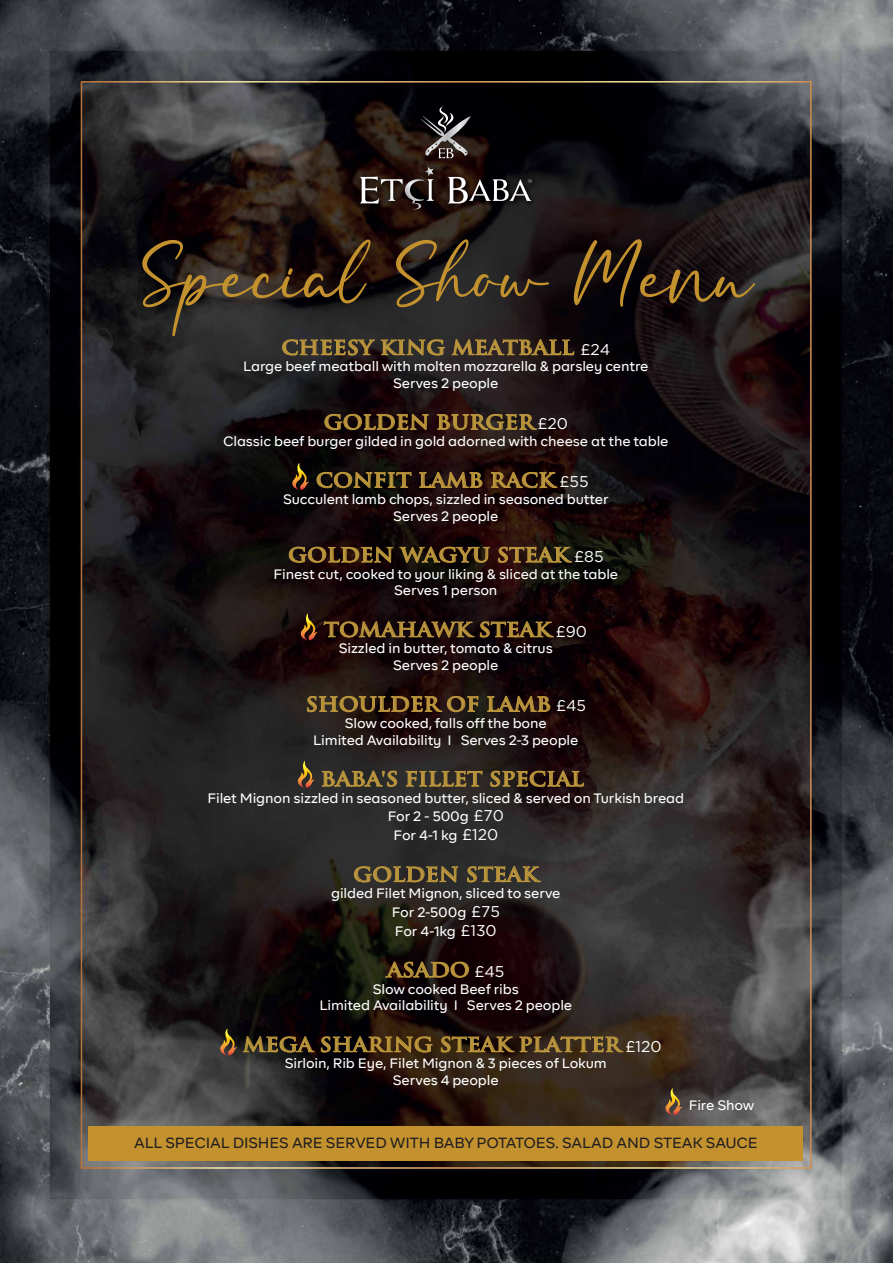
<style>
.page{position:relative;width:893px;height:1263px;background:#fff}
.page>*{position:absolute;margin:0;border:0;box-sizing:border-box;transform-origin:0 0}
.t1{font:88.5px "Natalie";color:#c3922e}
.t2{font:700 19.5px "Trajan Pro";color:#bb963d;scale:1.1 1}
.t3{font:500 15px "BR Firma";letter-spacing:-.01em;color:#231f20}
.t4{font:500 13.8px/16.6px "BR Firma";letter-spacing:-.01em;color:#fff;text-align:center}
.s1{font-family:"Gotham Pro";font-weight:400;font-size:15.6px;color:#fff}
.s2{font-family:"Gotham Pro";font-weight:400;font-size:15.6px}
</style>
<div class="page">
<img style="left:0;top:0;width:893px;height:1263px">
<img style="left:354px;top:173px;width:185px;height:39px">
<svg style="left:447px;top:177px;width:85px;height:26px"></svg>
<svg style="left:359px;top:167px;width:75px;height:42px;background:#423531"></svg>
<svg style="left:421px;top:107px;width:50px;height:51px;background:#403a3a"></svg>
<div style="left:88px;top:1126px;width:715px;height:34px;background:#c3922e"></div>
<svg style="left:282px;top:339px;width:93px;height:16px"></svg>
<svg style="left:381px;top:296px;width:64px;height:66px;background:#35322b"></svg>
<svg style="left:452px;top:334px;width:122px;height:21px;background:#473724"></svg>
<svg style="left:317px;top:370px;width:240px;height:125px;background:#271812"></svg>
<svg style="left:289px;top:503px;width:104px;height:60px;background:#22130e"></svg>
<svg style="left:399px;top:546px;width:91px;height:17px;background:#433116"></svg>
<svg style="left:498px;top:546px;width:74px;height:17px"></svg>
<svg style="left:324px;top:616px;width:230px;height:21px;background:#392513"></svg>
<svg style="left:307px;top:696px;width:171px;height:16px;background:#513b1e"></svg>
<svg style="left:487px;top:691px;width:63px;height:21px"></svg>
<svg style="left:322px;top:770px;width:75px;height:17px"></svg>
<svg style="left:406px;top:771px;width:76px;height:23px;background:#4c412d"></svg>
<svg style="left:490px;top:770px;width:94px;height:24px;background:#3e2d1b"></svg>
<svg style="left:354px;top:822px;width:104px;height:60px;background:#36332c"></svg>
<svg style="left:467px;top:866px;width:74px;height:16px"></svg>
<svg style="left:385px;top:961px;width:84px;height:17px"></svg>
<svg style="left:321px;top:992px;width:112px;height:67px;background:#24180c"></svg>
<svg style="left:441px;top:1036px;width:182px;height:16px;background:#564120"></svg>
<svg style="left:297px;top:760px;width:18px;height:28px"></svg>
<svg style="left:300px;top:613px;width:18px;height:27px"></svg>
<svg style="left:220px;top:1028px;width:95px;height:28px;background:#352918"></svg>
<svg style="left:665px;top:1088px;width:18px;height:27px"></svg>
<svg style="left:292px;top:463px;width:18px;height:27px"></svg>
<h1 class="t1" style="left:138px;top:234px;width:617px">Special Show Menu</h1>
<h2 class="t2" style="left:281px;top:335px;width:300px">CHEESY KING MEATBALL <span class="s1">£24</span></h2>
<p class="t4" style="left:243px;top:358px;width:407px">Large beef meatball with molten mozzarella &amp; parsley centre<br>Serves 2 people</p>
<h2 class="t2" style="left:324px;top:410px;width:224px">GOLDEN BURGER<span class="s1">£20</span></h2>
<p class="t4" style="left:223px;top:432px;width:447px">Classic beef burger gilded in gold adorned with cheese at the table</p>
<h2 class="t2" style="left:316px;top:468px;width:249px">CONFIT LAMB RACK <span class="s1">£55</span></h2>
<p class="t4" style="left:283px;top:490px;width:327px">Succulent lamb chops, sizzled in seasoned butter<br>Serves 2 people</p>
<h2 class="t2" style="left:288px;top:543px;width:288px">GOLDEN WAGYU STEAK <span class="s1">£85</span></h2>
<p class="t4" style="left:273px;top:565px;width:346px">Finest cut, cooked to your liking &amp; sliced at the table<br>Serves 1 person</p>
<h2 class="t2" style="left:324px;top:617px;width:241px">TOMAHAWK STEAK <span class="s1">£90</span></h2>
<p class="t4" style="left:339px;top:640px;width:216px">Sizzled in butter, tomato &amp; citrus<br>Serves 2 people</p>
<h2 class="t2" style="left:305px;top:692px;width:257px">SHOULDER OF LAMB <span class="s1">£45</span></h2>
<p class="t4" style="left:313px;top:714px;width:267px">Slow cooked, falls off the bone<br>Limited Availability I Serves 2-3 people</p>
<h2 class="t2" style="left:321px;top:767px;width:241px">BABA'S FILLET SPECIAL</h2>
<p class="t4" style="left:207px;top:788px;width:478px;line-height:18.8px">Filet Mignon sizzled in seasoned butter, sliced &amp; served on Turkish bread<br>For 2 - 500g <span class="s2">£70<br></span>For 4-1 kg <span class="s2">£120</span></p>
<h2 class="t2" style="left:353px;top:862px;width:170px">GOLDEN STEAK</h2>
<p class="t4" style="left:331px;top:883px;width:231px;line-height:18.8px">gilded Filet Mignon, sliced to serve<br>For 2-500g <span class="s2">£75<br></span>For 4-1kg <span class="s2">£130</span></p>
<h2 class="t2" style="left:387px;top:958px;width:108px">ASADO <span class="s1">£45</span></h2>
<p class="t4" style="left:319px;top:980px;width:254px">Slow cooked Beef ribs<br>Limited Availability I Serves 2 people</p>
<h2 class="t2" style="left:243px;top:1032px;width:382px">MEGA SHARING STEAK PLATTER <span class="s1">£120</span></h2>
<p class="t4" style="left:285px;top:1055px;width:324px">Sirloin, Rib Eye, Filet Mignon &amp; 3 pieces of Lokum<br>Serves 4 people</p>
<p class="t4" style="left:689px;top:1096px;width:67px">Fire Show</p>
<p class="t3" style="left:134px;top:1132px;width:625px">ALL SPECIAL DISHES ARE SERVED WITH BABY POTATOES. SALAD AND STEAK SAUCE</p>
</div>
